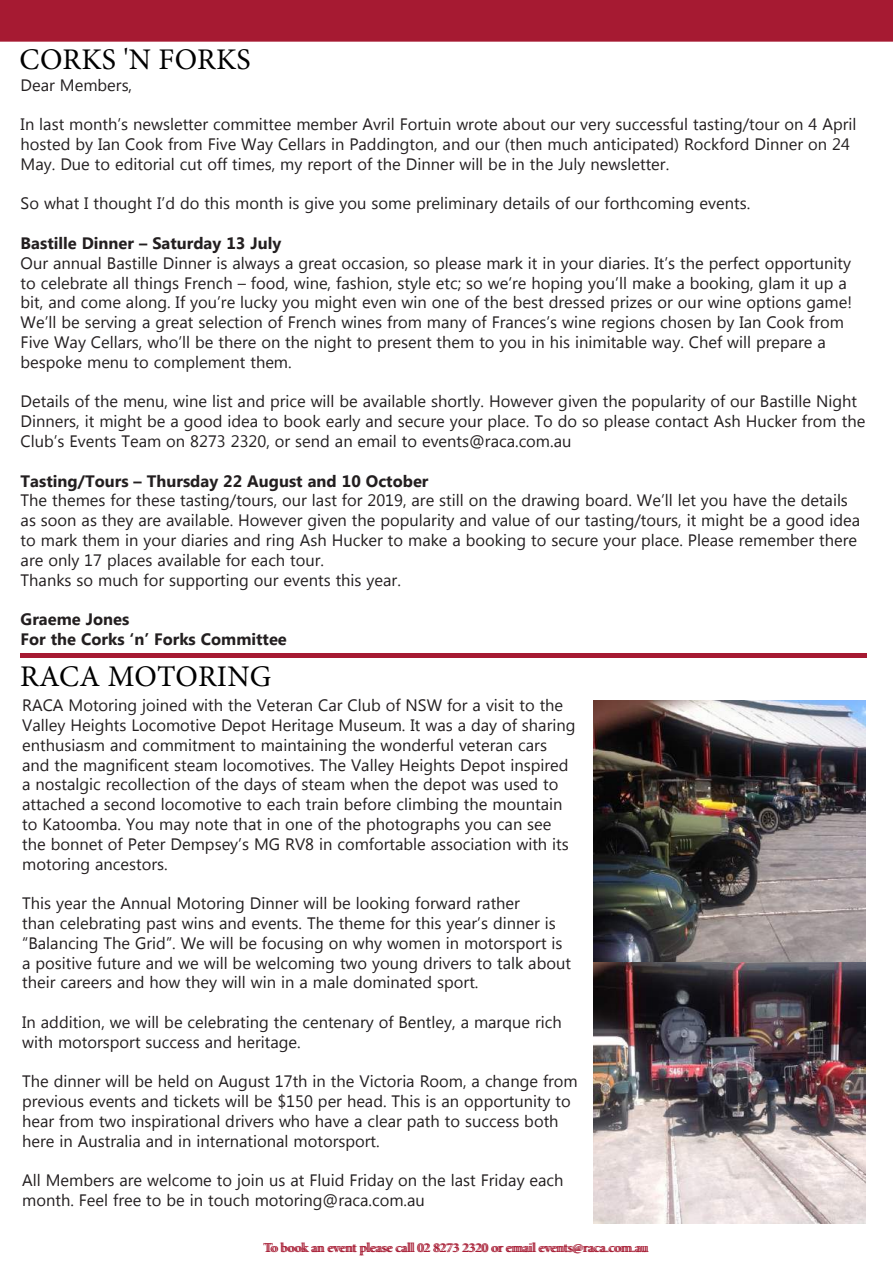
<style>
.page{position:relative;width:893px;height:1263px;background:#fff}
.page>*{position:absolute;margin:0;border:0;box-sizing:border-box;transform-origin:0 0}
.t1{font:30px "Minion Pro";letter-spacing:.01em;color:#000}
.t2{font:16.5px/19.8px "Myanmar Text";color:#231f20}
.t3{font:700 16.5px/19.8px "Myanmar Text";color:#231f20}
.t4{font:13.5px "Minion Pro";color:#a61a32}
</style>
<div class="page">
<hr style="left:20px;top:653px;width:847px;height:4px;background:#a61a32">
<img style="left:593px;top:700px;width:272px;height:523px">
<div style="left:0;top:0;width:893px;height:41px;background:#a61a32"></div>
<h1 class="t1" style="left:20px;top:39px;width:233px">CORKS 'N FORKS</h1>
<p class="t2" style="left:21px;top:75px;width:113px">Dear Members,</p>
<p class="t2" style="left:21px;top:115px;width:837px">In last month’s newsletter committee member Avril Fortuin wrote about our very successful tasting/tour on 4 April hosted by Ian Cook from Five Way Cellars in Paddington, and our (then much anticipated) Rockford Dinner on 24<br>May. Due to editorial cut off times, my report of the Dinner will be in the July newsletter.</p>
<p class="t2" style="left:21px;top:194px;width:731px">So what I thought I’d do this month is give you some preliminary details of our forthcoming events.</p>
<p class="t3" style="left:21px;top:233px;width:262px">Bastille Dinner – Saturday 13 July</p>
<p class="t2" style="left:21px;top:253px;width:833px">Our annual Bastille Dinner is always a great occasion, so please mark it in your diaries. It’s the perfect opportunity to celebrate all things French – food, wine, fashion, style etc; so we’re hoping you’ll make a booking, glam it up a bit, and come along. If you’re lucky you might even win one of the best dressed prizes or our wine options game!<br>We’ll be serving a great selection of French wines from many of Frances’s wine regions chosen by Ian Cook from Five Way Cellars, who’ll be there on the night to present them to you in his inimitable way. Chef will prepare a bespoke menu to complement them.</p>
<p class="t2" style="left:21px;top:392px;width:846px">Details of the menu, wine list and price will be available shortly. However given the popularity of our Bastille Night<br>Dinners, it might be a good idea to book early and secure your place. To do so please contact Ash Hucker from the<br>Club’s Events Team on 8273 2320, or send an email to events@raca.com.au</p>
<p class="t3" style="left:21px;top:471px;width:409px">Tasting/Tours – Thursday 22 August and 10 October</p>
<p class="t2" style="left:21px;top:491px;width:841px">The themes for these tasting/tours, our last for 2019, are still on the drawing board. We’ll let you have the details as soon as they are available. However given the popularity and value of our tasting/tours, it might be a good idea to mark them in your diaries and ring Ash Hucker to make a booking to secure your place. Please remember there are only 17 places available for each tour.<br>Thanks so much for supporting our events this year.</p>
<p class="t3" style="left:21px;top:610px;width:268px">Graeme Jones<br>For the Corks ‘n’ Forks Committee</p>
<h1 class="t1" style="left:20px;top:656px;width:253px">RACA MOTORING</h1>
<p class="t2" style="left:22px;top:696px;width:555px">RACA Motoring joined with the Veteran Car Club of NSW for a visit to the Valley Heights Locomotive Depot Heritage Museum. It was a day of sharing enthusiasm and commitment to maintaining the wonderful veteran cars and the magnificent steam locomotives. The Valley Heights Depot inspired a nostalgic recollection of the days of steam when the depot was used to attached a second locomotive to each train before climbing the mountain to Katoomba. You may note that in one of the photographs you can see the bonnet of Peter Dempsey’s MG RV8 in comfortable association with its motoring ancestors.</p>
<p class="t2" style="left:22px;top:894px;width:550px">This year the Annual Motoring Dinner will be looking forward rather<br>than celebrating past wins and events. The theme for this year’s dinner is “Balancing The Grid”. We will be focusing on why women in motorsport is a positive future and we will be welcoming two young drivers to talk about their careers and how they will win in a male dominated sport.</p>
<p class="t2" style="left:22px;top:1012px;width:541px">In addition, we will be celebrating the centenary of Bentley, a marque rich with motorsport success and heritage.</p>
<p class="t2" style="left:22px;top:1072px;width:557px">The dinner will be held on August 17th in the Victoria Room, a change from previous events and tickets will be $150 per head. This is an opportunity to hear from two inspirational drivers who have a clear path to success both here in Australia and in international motorsport.</p>
<p class="t2" style="left:22px;top:1171px;width:543px">All Members are welcome to join us at Fluid Friday on the last Friday each month. Feel free to be in touch motoring@raca.com.au</p>
<p class="t4" style="left:265px;top:1238px;width:386px">To book an event please call 02 8273 2320 or email events@raca.com.au</p>
</div>
